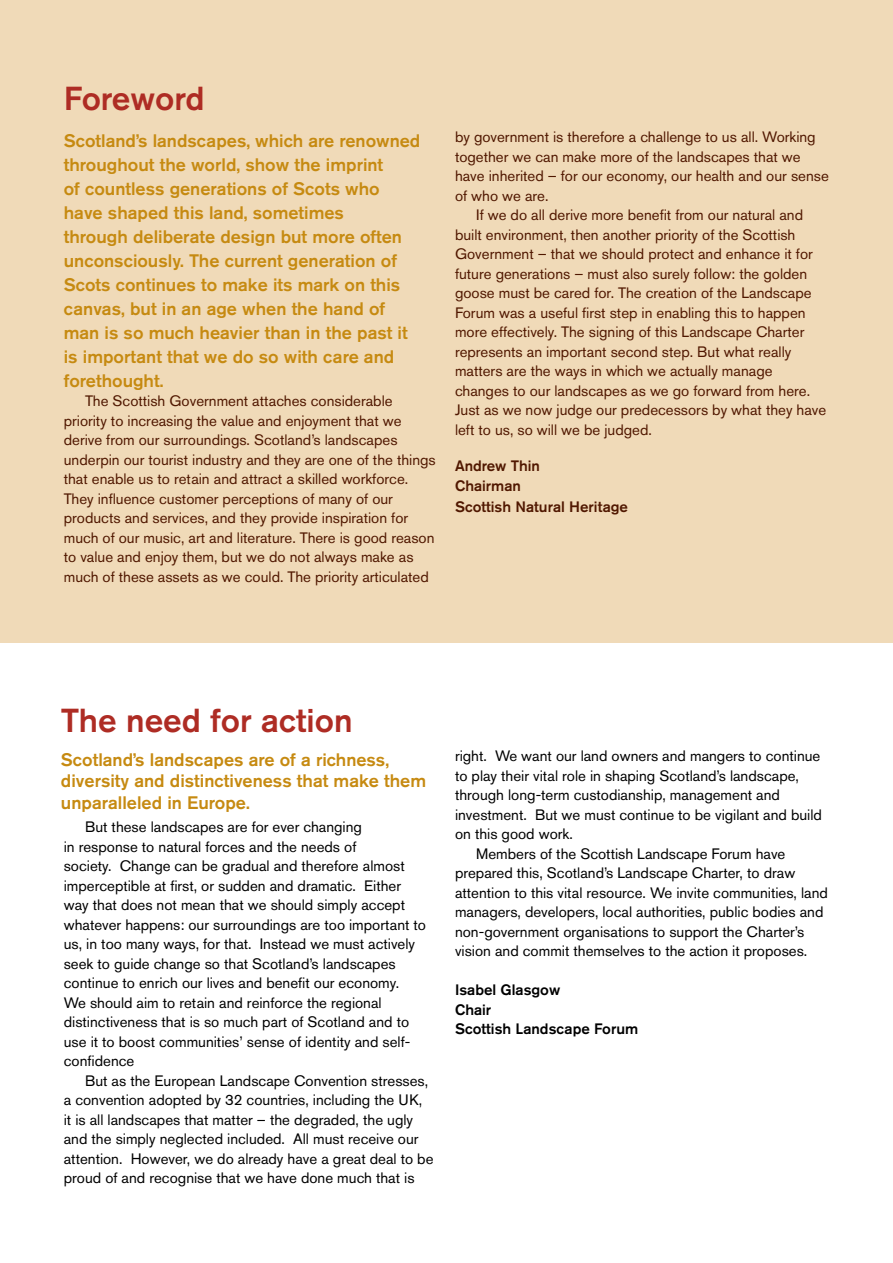
<style>
.page{position:relative;width:893px;height:1263px;background:#fff}
.page>*{position:absolute;margin:0;border:0;box-sizing:border-box;transform-origin:0 0}
.t1{font:500 33px "Akzidenz Grotesk BE";color:#ae2c24}
.t2{font:500 18px/24px "Akzidenz Grotesk BE";color:#c68a11}
.t3{font:15px/19.5px "Akzidenz Grotesk BE";color:#000}
.t4{font:15px/19.5px "Akzidenz Grotesk BE";color:#501700}
.t5{font:500 15px/20.5px "Akzidenz Grotesk BE";color:#501700}
.t6{font:500 15px/19.5px "Akzidenz Grotesk BE";color:#000}
</style>
<div class="page">
<div style="left:0;top:0;width:893px;height:642px;background:#f0dab8"></div>
<h1 class="t1" style="left:64px;top:78px;width:142px">Foreword</h1>
<p class="t2" style="left:64px;top:128px;width:358px">Scotland’s landscapes, which are renowned throughout the world, show the imprint<br>of countless generations of Scots who have shaped this land, sometimes<br>through deliberate design but more often unconsciously. The current generation of Scots continues to make its mark on this canvas, but in an age when the hand of man is so much heavier than in the past it is important that we do so with care and forethought.</p>
<p class="t4" style="left:64px;top:391px;width:373px;text-indent:21px">The Scottish Government attaches considerable priority to increasing the value and enjoyment that we derive from our surroundings. Scotland’s landscapes underpin our tourist industry and they are one of the things that enable us to retain and attract a skilled workforce.<br>They influence customer perceptions of many of our products and services, and they provide inspiration for much of our music, art and literature. There is good reason to value and enjoy them, but we do not always make as much of these assets as we could. The priority articulated</p>
<p class="t4" style="left:455px;top:127px;width:362px">by government is therefore a challenge to us all. Working</p>
<p class="t4" style="left:455px;top:147px;width:347px">together we can make more of the landscapes that we</p>
<p class="t4" style="left:455px;top:166px;width:375px">have inherited – for our economy, our health and our sense</p>
<p class="t4" style="left:455px;top:186px;width:95px">of who we are.</p>
<p class="t4" style="left:476px;top:205px;width:328px">If we do all derive more benefit from our natural and</p>
<p class="t4" style="left:455px;top:225px;width:342px">built environment, then another priority of the Scottish</p>
<p class="t4" style="left:455px;top:244px;width:359px">Government – that we should protect and enhance it for</p>
<p class="t4" style="left:455px;top:264px;width:354px">future generations – must also surely follow: the golden</p>
<p class="t4" style="left:455px;top:283px;width:358px">goose must be cared for. The creation of the Landscape</p>
<p class="t4" style="left:455px;top:303px;width:352px">Forum was a useful first step in enabling this to happen</p>
<p class="t4" style="left:455px;top:322px;width:351px">more effectively. The signing of this Landscape Charter</p>
<p class="t4" style="left:455px;top:342px;width:338px">represents an important second step. But what really</p>
<p class="t4" style="left:455px;top:361px;width:319px">matters are the ways in which we actually manage</p>
<p class="t4" style="left:455px;top:381px;width:357px">changes to our landscapes as we go forward from here.</p>
<p class="t4" style="left:455px;top:400px;width:373px">Just as we now judge our predecessors by what they have</p>
<p class="t4" style="left:455px;top:420px;width:198px">left to us, so will we be judged.</p>
<p class="t5" style="left:455px;top:455px;width:174px">Andrew Thin<br>Chairman<br>Scottish Natural Heritage</p>
<h1 class="t1" style="left:61px;top:700px;width:293px">The need for action</h1>
<p class="t2" style="left:61px;top:748px;width:367px;line-height:21.6px">Scotland’s landscapes are of a richness, diversity and distinctiveness that make them unparalleled in Europe.</p>
<p class="t3" style="left:64px;top:817px;width:364px;text-indent:21px">But these landscapes are for ever changing<br>in response to natural forces and the needs of<br>society. Change can be gradual and therefore almost imperceptible at first, or sudden and dramatic. Either way that does not mean that we should simply accept whatever happens: our surroundings are too important to us, in too many ways, for that. Instead we must actively seek to guide change so that Scotland’s landscapes continue to enrich our lives and benefit our economy.<br>We should aim to retain and reinforce the regional distinctiveness that is so much part of Scotland and to use it to boost communities’ sense of identity and self&shy;confidence</p>
<p class="t3" style="left:64px;top:1070px;width:371px;text-indent:21px">But as the European Landscape Convention stresses, a convention adopted by 32 countries, including the UK,<br>it is all landscapes that matter – the degraded, the ugly and the simply neglected included. All must receive our attention. However, we do already have a great deal to be proud of and recognise that we have done much that is</p>
<p class="t3" style="left:455px;top:746px;width:367px">right. We want our land owners and mangers to continue</p>
<p class="t3" style="left:455px;top:765px;width:346px">to play their vital role in shaping Scotland’s landscape,</p>
<p class="t3" style="left:455px;top:785px;width:326px">through long-term custodianship, management and</p>
<p class="t3" style="left:455px;top:804px;width:368px">investment. But we must continue to be vigilant and build</p>
<p class="t3" style="left:455px;top:824px;width:119px">on this good work.</p>
<p class="t3" style="left:476px;top:843px;width:311px">Members of the Scottish Landscape Forum have</p>
<p class="t3" style="left:455px;top:863px;width:342px">prepared this, Scotland’s Landscape Charter, to draw</p>
<p class="t3" style="left:455px;top:882px;width:374px">attention to this vital resource. We invite communities, land</p>
<p class="t3" style="left:455px;top:902px;width:370px">managers, developers, local authorities, public bodies and</p>
<p class="t3" style="left:455px;top:921px;width:351px">non-government organisations to support the Charter’s</p>
<p class="t3" style="left:455px;top:941px;width:354px">vision and commit themselves to the action it proposes.</p>
<p class="t6" style="left:455px;top:980px;width:185px">Isabel Glasgow<br>Chair<br>Scottish Landscape Forum</p>
</div>
